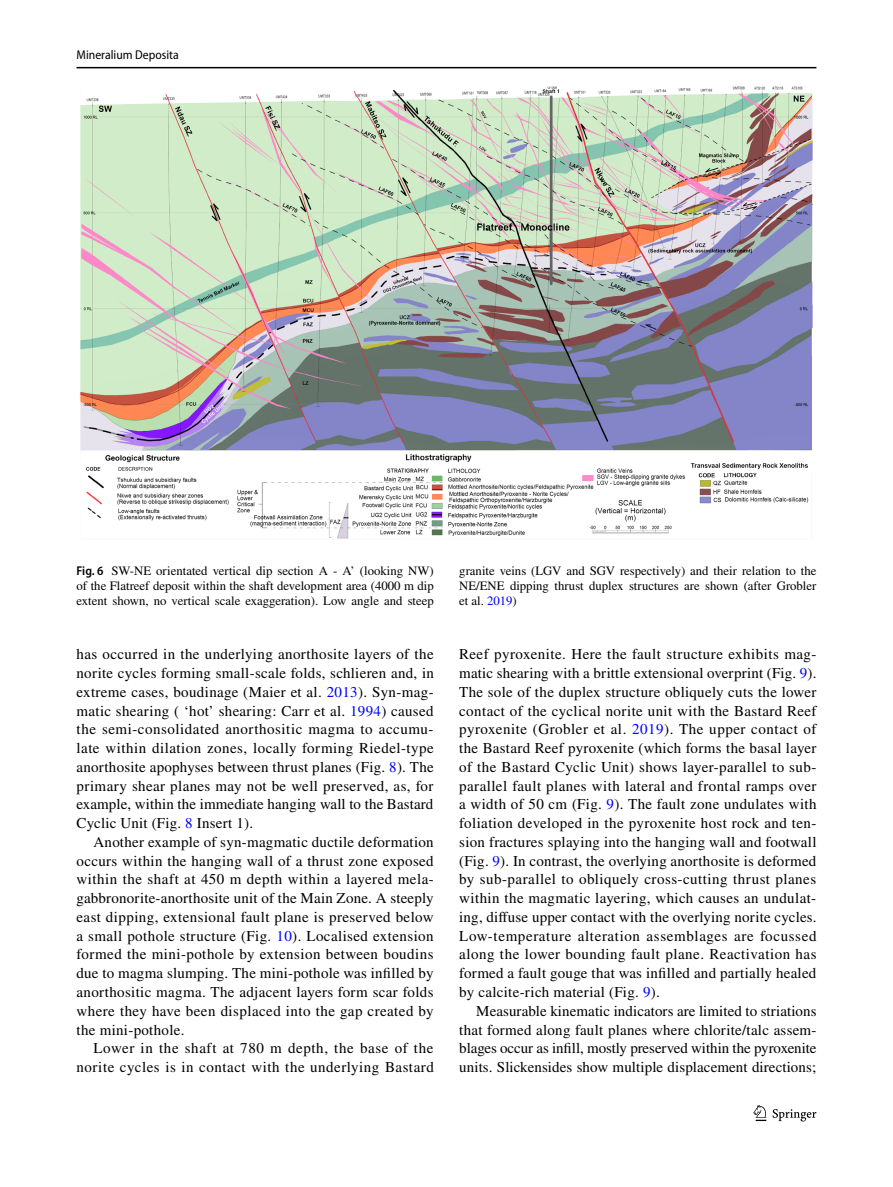
<style>
.page{position:relative;width:893px;height:1187px;background:#fff}
.page>*{position:absolute;margin:0;border:0;box-sizing:border-box;transform-origin:0 0}
.t1{font:15px/18.8px "STIX";letter-spacing:.02em;color:#000;text-align:justify}
.t2{font:12.75px/15px "STIX";color:#000;text-align:justify}
.t3{font:semi-condensed 12.75px "Myriad Pro";color:#000}
.s1{font-family:"Myriad Pro";font-weight:600;font-stretch:semi-condensed}
.s2{color:#00f}
</style>
<div class="page">
<hr style="left:77px;top:67px;width:739px;height:1px;background:#000">
<svg style="left:753px;top:1105px;width:13px;height:15px"></svg>
<svg style="left:773px;top:1109px;width:43px;height:12px"></svg>
<img style="left:81px;top:87px;width:731px;height:452px">
<p class="t3" style="left:77px;top:48px;width:104px">Mineralium Deposita</p>
<p class="t2" style="left:77px;top:563px;width:359px"><span class="s1">Fig. 6</span> SW-NE orientated vertical dip section A - A’ (looking NW) of the Flatreef deposit within the shaft development area (4000 m dip extent shown, no vertical scale exaggeration). Low angle and steep</p>
<p class="t2" style="left:459px;top:563px;width:359px">granite veins (LGV and SGV respectively) and their relation to the NE/ENE dipping thrust duplex structures are shown (after Grobler et al. <span class="s2">2019</span>)</p>
<p class="t1" style="left:77px;top:646px;width:359px">has occurred in the underlying anorthosite layers of the norite cycles forming small-scale folds, schlieren and, in extreme cases, boudinage (Maier et al. <span class="s2">2013</span>). Syn-mag&shy;matic shearing ( ‘hot’ shearing: Carr et al. <span class="s2">1994</span>) caused the semi-consolidated anorthositic magma to accumu&shy;late within dilation zones, locally forming Riedel-type anorthosite apophyses between thrust planes (Fig. <span class="s2">8</span>). The primary shear planes may not be well preserved, as, for example, within the immediate hanging wall to the Bastard Cyclic Unit (Fig. <span class="s2">8</span> Insert 1).</p>
<p class="t1" style="left:77px;top:833px;width:359px;text-indent:17px">Another example of syn-magmatic ductile deformation occurs within the hanging wall of a thrust zone exposed within the shaft at 450 m depth within a layered mela&shy;gabbronorite-anorthosite unit of the Main Zone. A steeply east dipping, extensional fault plane is preserved below a small pothole structure (Fig. <span class="s2">10</span>). Localised extension formed the mini-pothole by extension between boudins due to magma slumping. The mini-pothole was infilled by anorthositic magma. The adjacent layers form scar folds where they have been displaced into the gap created by the mini-pothole.</p>
<p class="t1" style="left:77px;top:1039px;width:359px;text-align:right">Lower in the shaft at 780 m depth, the base of the norite cycles is in contact with the underlying Bastard</p>
<p class="t1" style="left:459px;top:646px;width:359px">Reef pyroxenite. Here the fault structure exhibits mag&shy;matic shearing with a brittle extensional overprint (Fig. <span class="s2">9</span>).<br>The sole of the duplex structure obliquely cuts the lower contact of the cyclical norite unit with the Bastard Reef pyroxenite (Grobler et al. <span class="s2">2019</span>). The upper contact of the Bastard Reef pyroxenite (which forms the basal layer of the Bastard Cyclic Unit) shows layer-parallel to sub&shy;parallel fault planes with lateral and frontal ramps over a width of 50 cm (Fig. <span class="s2">9</span>). The fault zone undulates with foliation developed in the pyroxenite host rock and ten&shy;sion fractures splaying into the hanging wall and footwall (Fig. <span class="s2">9</span>). In contrast, the overlying anorthosite is deformed by sub-parallel to obliquely cross-cutting thrust planes within the magmatic layering, which causes an undulat&shy;ing, diffuse upper contact with the overlying norite cycles.<br>Low-temperature alteration assemblages are focussed along the lower bounding fault plane. Reactivation has formed a fault gouge that was infilled and partially healed by calcite-rich material (Fig. <span class="s2">9</span>).</p>
<p class="t1" style="left:459px;top:1002px;width:359px;text-indent:17px">Measurable kinematic indicators are limited to striations that formed along fault planes where chlorite/talc assem&shy;blages occur as infill, mostly preserved within the pyroxenite units. Slickensides show multiple displacement directions;</p>
</div>
